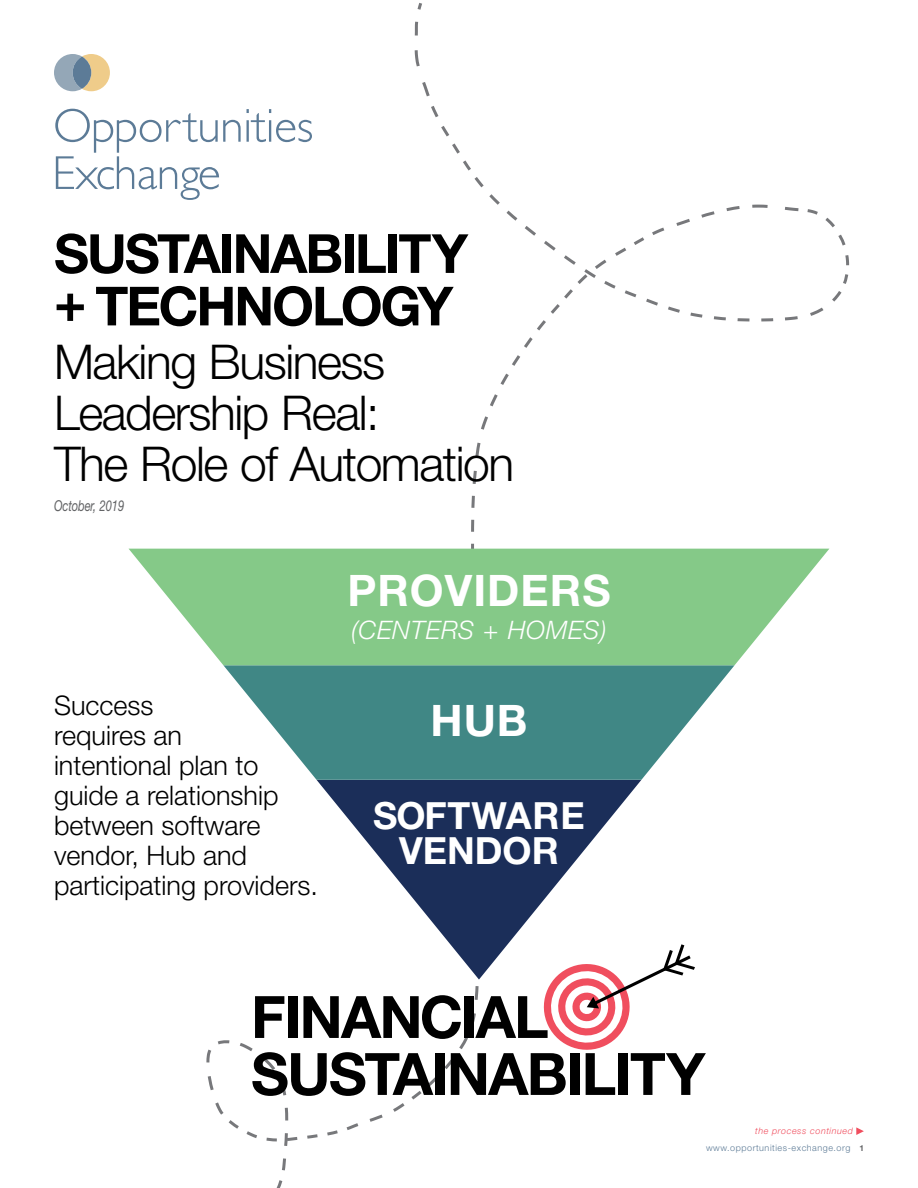
<style>
.page{position:relative;width:918px;height:1188px;background:#fff}
.page>*{position:absolute;margin:0;border:0;box-sizing:border-box;transform-origin:0 0}
.t1{font:700 58.5px/57px "Helvetica Neue LT Std";letter-spacing:-.03em;color:#000}
.t2{font:700 54px/52.5px "Helvetica Neue LT Std";letter-spacing:-.04em;color:#000}
.t3{font:300 48px/51px "Helvetica Neue LT Std";letter-spacing:-.03em;color:#000}
.t4{font:700 43.5px "Helvetica Neue LT Std";letter-spacing:.025em;color:#fff}
.t5{font:700 37.5px/34.5px "Helvetica Neue LT Std";color:#fff;text-align:center}
.t6{font:300 27px/30px "Helvetica Neue LT Std";color:#000}
.t7{font:italic 300 25.5px "Helvetica Neue LT Std";letter-spacing:.025em;color:#fff}
.t8{font:italic 15px "Helvetica Neue LT Std";letter-spacing:-.01em;color:#636466;scale:.75 1}
.t9{font:300 9px "Helvetica Neue LT Std";letter-spacing:.06em;color:#5d7b96}
.t10{font:italic 300 9px "Helvetica Neue LT Std";letter-spacing:.06em;color:#f04e5e}
.s1{font-weight:700;font-size:8.25px;color:#636466}
</style>
<div class="page">
<svg style="left:206px;top:986px;width:273px;height:202px"></svg>
<svg style="left:856px;top:1127px;width:8px;height:8px"></svg>
<svg style="left:54px;top:54px;width:56px;height:37px"></svg>
<svg style="left:73px;top:56px;width:18px;height:33px"></svg>
<svg style="left:247px;top:109px;width:65px;height:33px"></svg>
<svg style="left:55px;top:109px;width:186px;height:91px"></svg>
<svg style="left:413px;top:3px;width:437px;height:546px"></svg>
<svg style="left:543px;top:944px;width:152px;height:106px"></svg>
<svg style="left:316px;top:780px;width:325px;height:200px"></svg>
<svg style="left:223px;top:665px;width:512px;height:115px;fill:#408785"></svg>
<svg style="left:129px;top:549px;width:700px;height:116px;background:#95d098"></svg>
<h2 class="t2" style="left:54px;top:226px;width:416px">SUSTAINABILITY + TECHNOLOGY</h2>
<h3 class="t3" style="left:54px;top:336px;width:462px">Making Business<br>Leadership Real:<br>The Role of Automation</h3>
<p class="t8" style="left:54px;top:497px;width:95px">October, 2019</p>
<h3 class="t4" style="left:347px;top:563px;width:265px">PROVIDERS</h3>
<p class="t7" style="left:351px;top:614px;width:257px">(CENTERS + HOMES)</p>
<p class="t6" style="left:54px;top:690px;width:266px">Success<br>requires an<br>intentional plan to guide a relationship between software vendor, Hub and participating providers.</p>
<h3 class="t4" style="left:430px;top:694px;width:99px">HUB</h3>
<h3 class="t5" style="left:373px;top:798px;width:213px">SOFTWARE<br>VENDOR</h3>
<h1 class="t1" style="left:251px;top:987px;width:456px">FINANCIAL<br>SUSTAINABILITY</h1>
<p class="t10" style="left:755px;top:1125px;width:99px">the process continued</p>
<p class="t9" style="left:706px;top:1143px;width:159px">www.opportunities-exchange.org <span class="s1">1</span></p>
</div>
